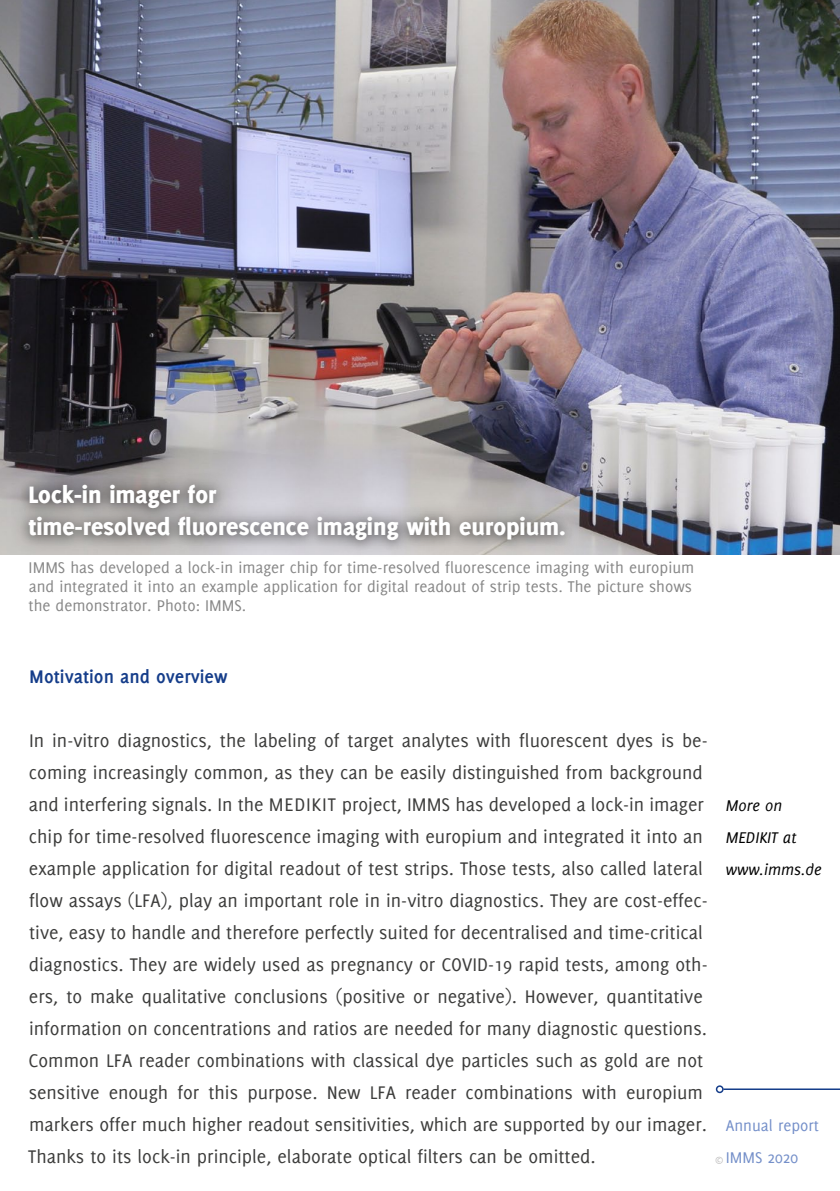
<style>
.page{position:relative;width:840px;height:1191px;background:#fff}
.page>*{position:absolute;margin:0;border:0;box-sizing:border-box;transform-origin:0 0}
.Überschrift_1_auf_Fo{font:800 26px "Delicious";color:#fff}
.Fließtext-Leerzeile{font:20px/32px "Delicious";color:#3c3c3b}
.Überschrift_2{font:700 20px "Delicious";color:#153d8a}
.Bildunterschrift{font:17px/19px "Delicious";color:#878787}
.ExterneLinks{font:italic 17px "Delicious";color:#000}
.t1{font:17px/32px "Delicious";color:#748fc9}
.s1{font-family:"Delicious Small Caps"}
.s2{font-size:11px;color:#b3b2b2}
</style>
<div class="page">
<hr style="left:723px;top:1088px;width:116px;height:2px;background:#153d8a">
<div style="left:715px;top:1085px;width:8px;height:8px;border:2px solid #153d8a;border-radius:50%"></div>
<img style="left:0;top:0;width:839px;height:554px">
<div style="left:9px;top:465px;width:574px;height:94px;background:#000;opacity:.55"></div>
<p class="Überschrift_1_auf_Fo" style="left:28px;top:479px;width:189px">Lock-in imager for</p>
<p class="Überschrift_1_auf_Fo" style="left:28px;top:511px;width:538px">time-resolved fluorescence imaging with europium.</p>
<p class="Bildunterschrift" style="left:28px;top:557px;width:667px">IMMS has developed a lock-in imager chip for time-resolved fluorescence imaging with europium and integrated it into an example application for digital readout of strip tests. The picture shows the demonstrator. Photo: IMMS.</p>
<p class="Überschrift_2" style="left:29px;top:665px;width:200px">Motivation and overview</p>
<p class="Fließtext-Leerzeile" style="left:28px;top:724px;width:680px">In in-vitro diagnostics, the labeling of target analytes with fluorescent dyes is be&shy;coming increasingly common, as they can be easily distinguished from background and interfering signals. In the <span class="s1">MEDIKIT</span> project, IMMS has developed a lock-in imager chip for time-resolved fluorescence imaging with europium and integrated it into an example application for digital readout of test strips. Those tests, also called lateral flow assays (LFA), play an important role in in-vitro diagnostics. They are cost-effec&shy;tive, easy to handle and therefore perfectly suited for decentralised and time-critical diagnostics. They are widely used as pregnancy or COVID-19 rapid tests, among oth&shy;ers, to make qualitative conclusions (positive or negative). However, quantitative information on concentrations and ratios are needed for many diagnostic questions.<br>Common LFA reader combinations with classical dye particles such as gold are not sensitive enough for this purpose. New LFA reader combinations with europium markers offer much higher readout sensitivities, which are supported by our imager.<br>Thanks to its lock-in principle, elaborate optical filters can be omitted.</p>
<p class="ExterneLinks" style="left:725px;top:795px;width:58px">More on</p>
<p class="ExterneLinks" style="left:725px;top:827px;width:73px">MEDIKIT at</p>
<p class="ExterneLinks" style="left:725px;top:859px;width:97px">www.imms.de</p>
<p class="t1" style="left:714px;top:1109px;width:106px;text-indent:11px">Annual report <span class="s2">©</span>IMMS 2020</p>
</div>
